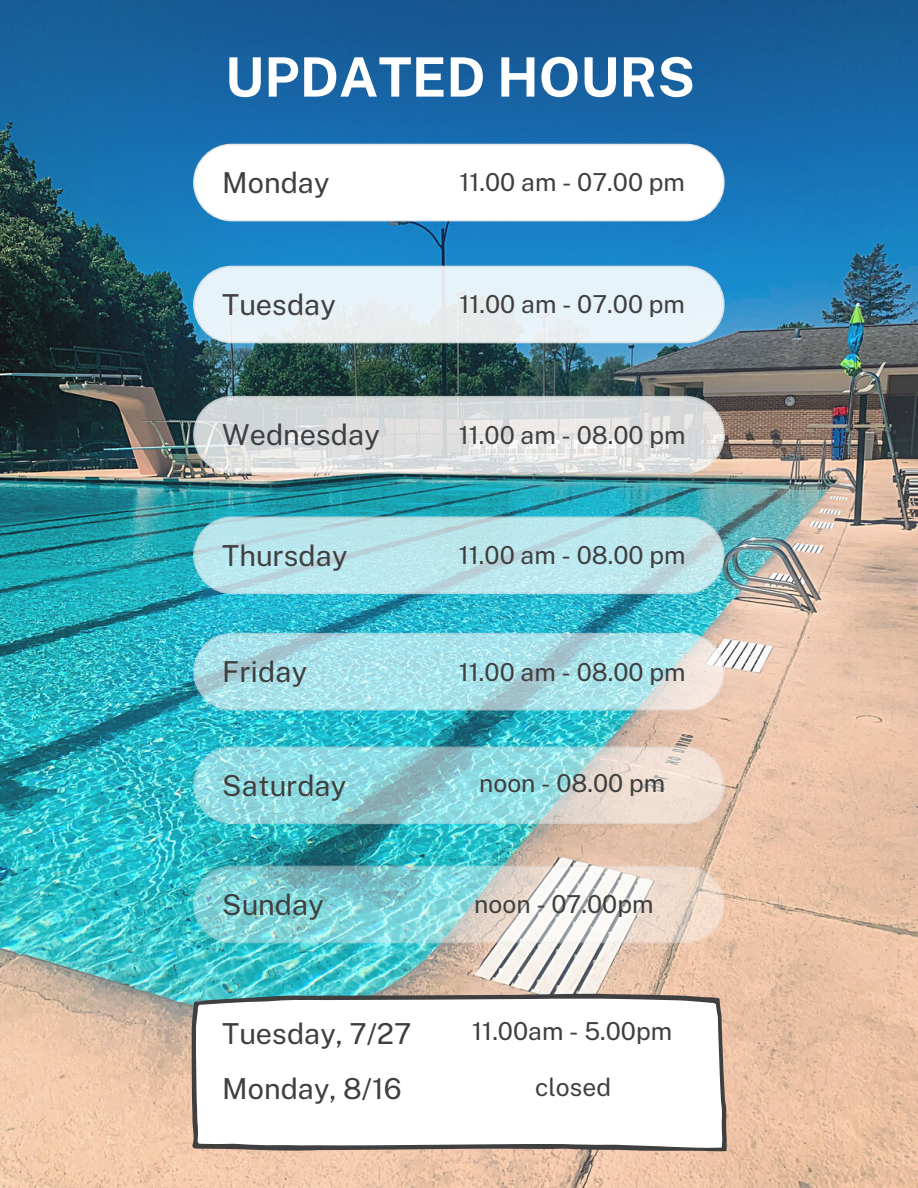
<style>
.page{position:relative;width:918px;height:1188px;background:#fff}
.page>*{position:absolute;margin:0;border:0;box-sizing:border-box;transform-origin:0 0}
.t1{font:700 54.3px "Public Sans";color:#fff}
.t2{font:28.8px "Public Sans";color:#403f3f}
.t3{font:24.75px "Public Sans";color:#403f3f}
</style>
<div class="page">
<img style="left:0;top:0;width:918px;height:1188px">
<div style="left:194px;top:145px;width:530px;height:76px;background:#fff;border-radius:38px"></div>
<div style="left:193px;top:144px;width:532px;height:77px;border:2px solid #e8e8e8;border-radius:38px"></div>
<svg style="left:194px;top:397px;width:530px;height:76px;background:#dcdede"></svg>
<div style="left:193px;top:396px;width:532px;height:78px;border:2px solid #e8e8e8;border-radius:38px"></div>
<svg style="left:194px;top:747px;width:530px;height:76px;background:#abd8d9"></svg>
<div style="left:193px;top:746px;width:532px;height:78px;border:2px solid #e8e8e8;border-radius:38px"></div>
<div style="left:194px;top:266px;width:530px;height:77px;background:linear-gradient(to right,#e7f1f5,#e7f2f7);border-radius:38px"></div>
<div style="left:193px;top:266px;width:532px;height:77px;border:2px solid #e8e8e8;border-radius:38px"></div>
<svg style="left:194px;top:634px;width:530px;height:76px;background:#b0e0e6"></svg>
<div style="left:193px;top:633px;width:532px;height:78px;border:2px solid #e8e8e8;border-radius:38px"></div>
<svg style="left:194px;top:517px;width:530px;height:76px;background:#bbe4eb"></svg>
<div style="left:193px;top:516px;width:532px;height:78px;border:2px solid #e8e8e8;border-radius:38px"></div>
<svg style="left:194px;top:866px;width:530px;height:77px"></svg>
<div style="left:193px;top:866px;width:532px;height:77px;border:2px solid #e8e8e8;border-radius:38px"></div>
<svg style="left:191px;top:994px;width:536px;height:157px"></svg>
<p class="t1" style="left:225px;top:45px;width:472px">UPDATED HOURS</p>
<p class="t2" style="left:222px;top:166px;width:109px">Monday</p>
<p class="t3" style="left:459px;top:168px;width:227px">11.00 am - 07.00 pm</p>
<p class="t2" style="left:222px;top:287px;width:115px">Tuesday</p>
<p class="t3" style="left:459px;top:290px;width:227px">11.00 am - 07.00 pm</p>
<p class="t2" style="left:222px;top:418px;width:159px">Wednesday</p>
<p class="t3" style="left:459px;top:420px;width:228px">11.00 am - 08.00 pm</p>
<p class="t2" style="left:222px;top:538px;width:127px">Thursday</p>
<p class="t3" style="left:459px;top:541px;width:228px">11.00 am - 08.00 pm</p>
<p class="t2" style="left:222px;top:655px;width:86px">Friday</p>
<p class="t3" style="left:459px;top:657px;width:228px">11.00 am - 08.00 pm</p>
<p class="t2" style="left:222px;top:768px;width:125px">Saturday</p>
<p class="t3" style="left:479px;top:768px;width:187px">noon - 08.00 pm</p>
<p class="t2" style="left:222px;top:887px;width:103px">Sunday</p>
<p class="t3" style="left:474px;top:890px;width:181px">noon - 07.00pm</p>
<p class="t2" style="left:222px;top:1016px;width:191px">Tuesday, 7/27</p>
<p class="t2" style="left:222px;top:1072px;width:181px">Monday, 8/16</p>
<p class="t3" style="left:472px;top:1016px;width:201px">11.00am - 5.00pm</p>
<p class="t3" style="left:535px;top:1073px;width:77px">closed</p>
</div>
